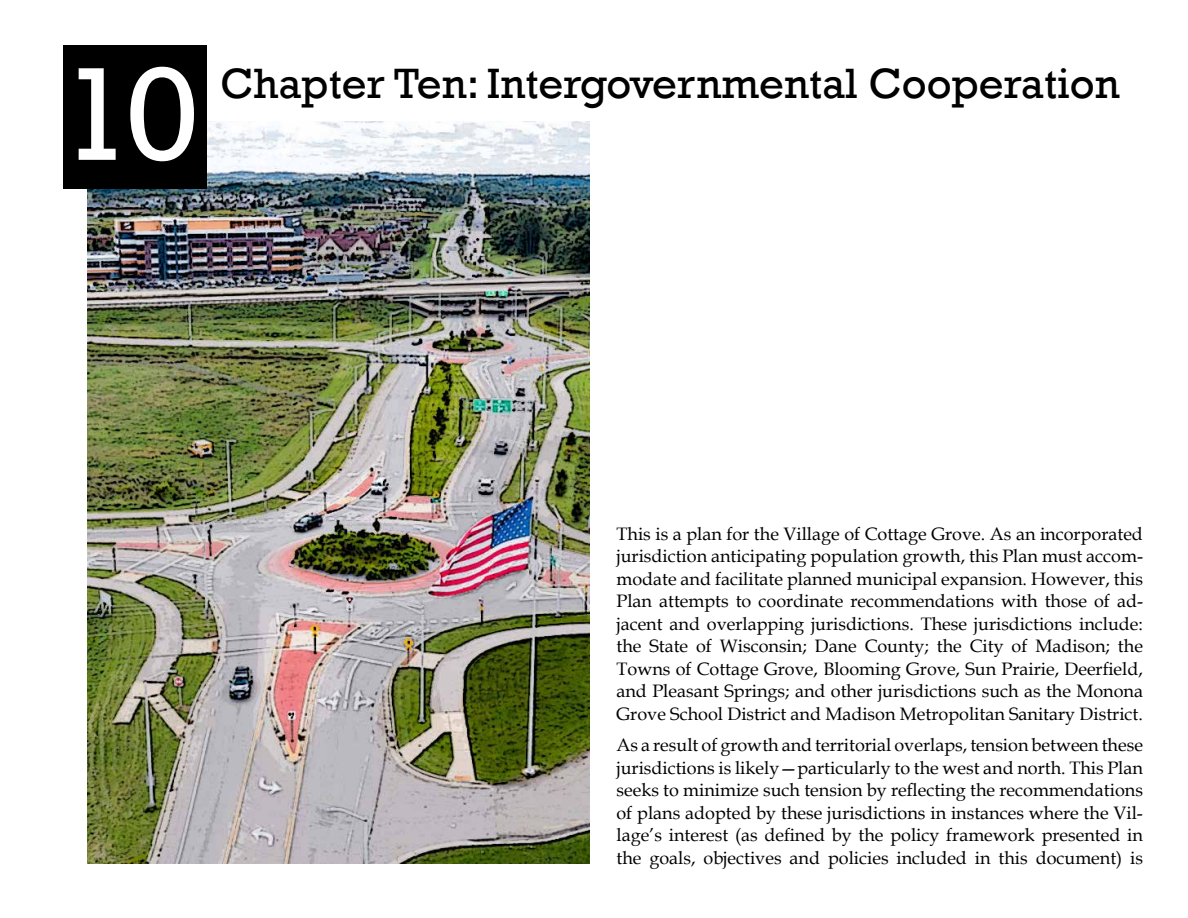
<style>
.page{position:relative;width:1188px;height:918px;background:#fff}
.page>*{position:absolute;margin:0;border:0;box-sizing:border-box;transform-origin:0 0}
.t1{font:135px "Rockwell";color:#fff}
.t2{font:43.5px "Rockwell";color:#000}
.t3{font:18px/22.5px "Book Antiqua";color:#000;text-align:justify}
</style>
<div class="page">
<img style="left:88px;top:122px;width:502px;height:742px">
<div style="left:63px;top:45px;width:144px;height:144px;background:#000"></div>
<h1 class="t1" style="left:59px;top:37px;width:141px">10</h1>
<h2 class="t2" style="left:220px;top:58px;width:901px">Chapter Ten: Intergovernmental Cooperation</h2>
<p class="t3" style="left:616px;top:522px;width:528px">This is a plan for the Village of Cottage Grove. As an incorporated jurisdiction anticipating population growth, this Plan must accom&shy;modate and facilitate planned municipal expansion. However, this Plan attempts to coordinate recommendations with those of ad&shy;jacent and overlapping jurisdictions. These jurisdictions include: the State of Wisconsin; Dane County; the City of Madison; the Towns of Cottage Grove, Blooming Grove, Sun Prairie, Deerfield, and Pleasant Springs; and other jurisdictions such as the Monona Grove School District and Madison Metropolitan Sanitary District.</p>
<p class="t3" style="left:616px;top:733px;width:528px">As a result of growth and territorial overlaps, tension between these jurisdictions is likely—particularly to the west and north. This Plan seeks to minimize such tension by reflecting the recommendations of plans adopted by these jurisdictions in instances where the Vil&shy;lage’s interest (as defined by the policy framework presented in the goals, objectives and policies included in this document) is</p>
</div>
